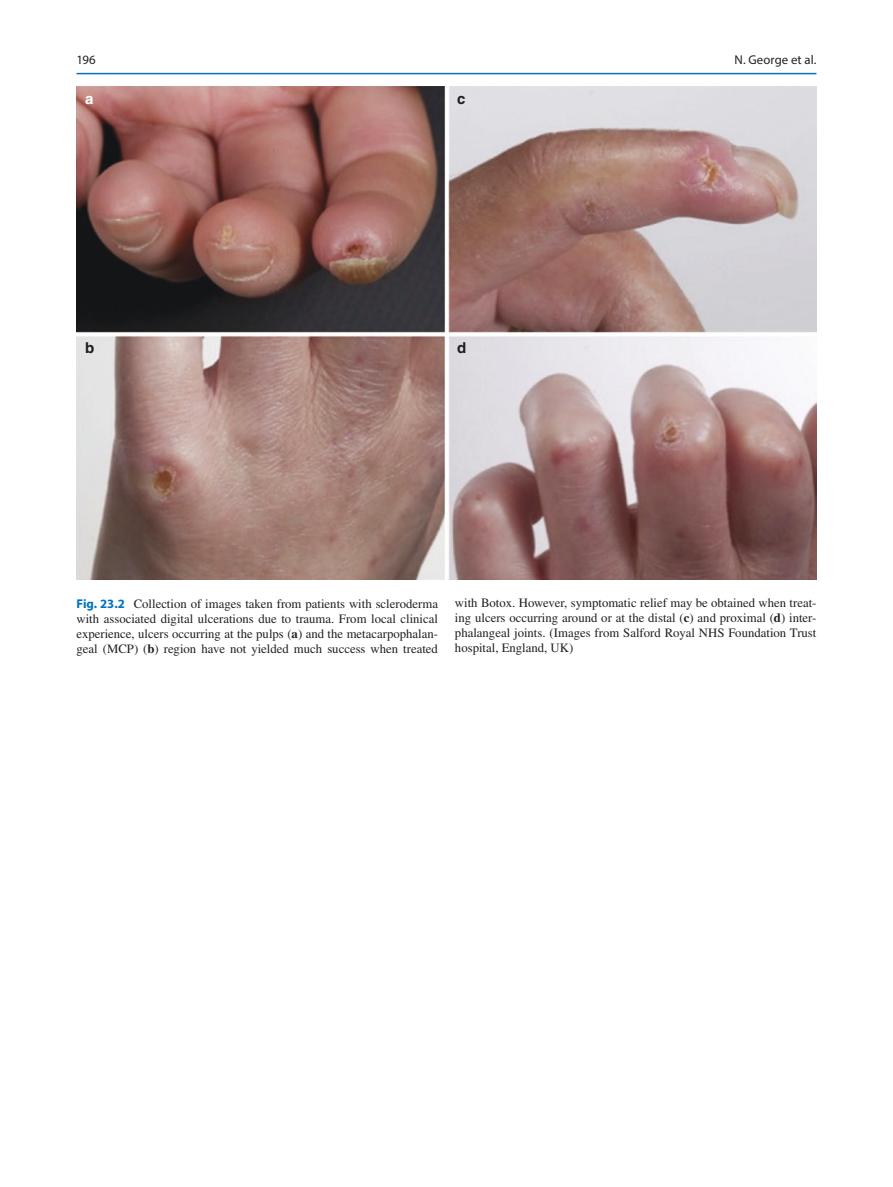
<style>
.page{position:relative;width:893px;height:1187px;background:#fff}
.page>*{position:absolute;margin:0;border:0;box-sizing:border-box;transform-origin:0 0}
.t1{font:700 15px "Xwgsly Helvetica";color:#1d1e1f}
.t2{font:700 15px "Xwgsly Helvetica";color:#fff}
.t3{font:12.75px/15px "Kcgdqs Times LT Std";color:#231f20;text-align:justify}
.t4{font:12.75px "Gjgkpf Myriad Pro";letter-spacing:.01em;color:#231f20}
.t5{font:12.75px "Gjtphy Myriad Pro";color:#231f20}
.s1{font-family:"Trmyqv Myriad Pro";font-weight:700;color:#0073bc}
.s2{font-family:"Lsswyq Times LT Std";font-weight:700}
</style>
<div class="page">
<img style="left:77px;top:87px;width:739px;height:492px">
<hr style="left:77px;top:73px;width:739px;height:1px;background:#0073bc">
<p class="t5" style="left:77px;top:52px;width:21px">196</p>
<p class="t2" style="left:85px;top:89px;width:10px">a</p>
<p class="t1" style="left:85px;top:339px;width:11px">b</p>
<p class="t1" style="left:457px;top:89px;width:10px">c</p>
<p class="t1" style="left:457px;top:339px;width:11px">d</p>
<p class="t4" style="left:734px;top:52px;width:84px">N. George et al.</p>
<p class="t3" style="left:77px;top:596px;width:363px"><span class="s1">Fig. 23.2</span> Collection of images taken from patients with scleroderma with associated digital ulcerations due to trauma. From local clinical experience, ulcers occurring at the pulps (<span class="s2">a</span>) and the metacarpophalan&shy;geal (MCP) (<span class="s2">b</span>) region have not yielded much success when treated</p>
<p class="t3" style="left:455px;top:595px;width:363px">with Botox. However, symptomatic relief may be obtained when treat&shy;ing ulcers occurring around or at the distal (<span class="s2">c</span>) and proximal (<span class="s2">d</span>) inter&shy;phalangeal joints. (Images from Salford Royal NHS Foundation Trust hospital, England, UK)</p>
</div>
